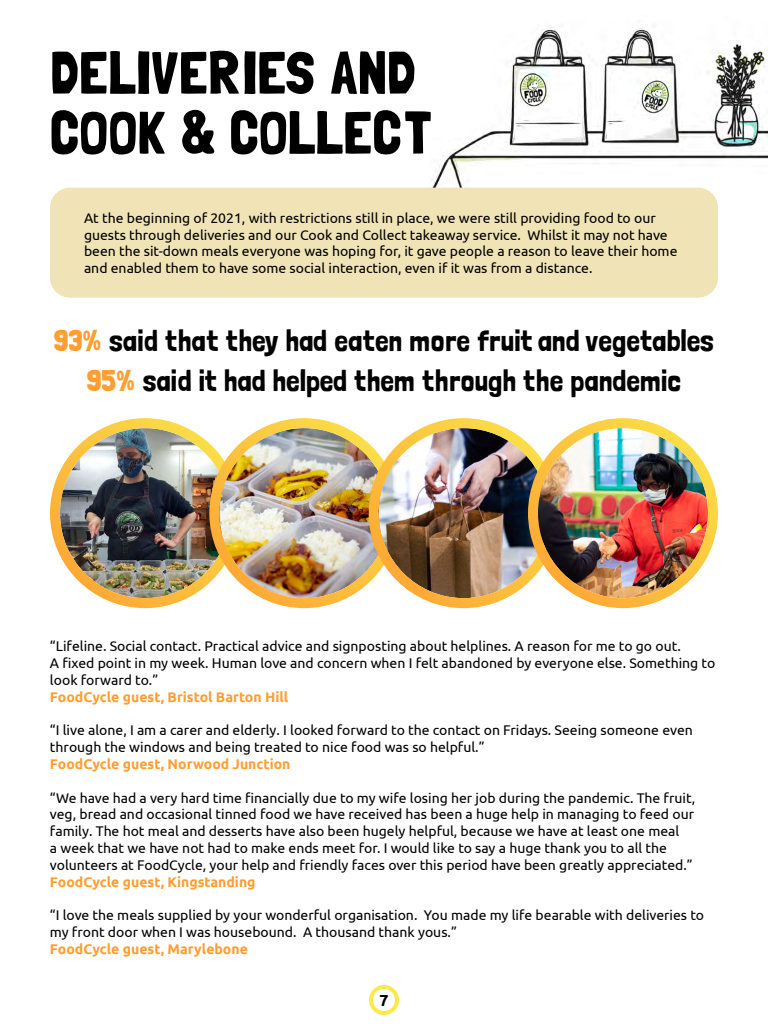
<style>
.page{position:relative;width:768px;height:1024px;background:#fff}
.page>*{position:absolute;margin:0;border:0;box-sizing:border-box;transform-origin:0 0}
.t1{font:60px/60px "Londrina Solid";color:#000}
.t2{font:30px/40px "Londrina Solid";color:#000;text-align:center}
.t3{font:700 16px "Ubuntu";color:#000}
.t4{font:14px/16.8px "Ubuntu";color:#000}
.t5{font:700 14px "Ubuntu";color:#ff9e31}
.s1{color:#ff9e31}
</style>
<div class="page">
<img style="left:60px;top:428px;width:170px;height:170px;border-radius:85px">
<div style="left:50px;top:418px;width:190px;height:190px;border:10px solid #fff;border-radius:50%"></div>
<img style="left:428px;top:25px;width:340px;height:169px">
<div style="left:369px;top:985px;width:30px;height:30px;border:4px solid #fae94b;border-radius:50%"></div>
<div style="left:50px;top:188px;width:668px;height:110px;background:#f0e4b6;border-radius:20px"></div>
<img style="left:219px;top:428px;width:170px;height:170px;border-radius:85px">
<div style="left:209px;top:418px;width:190px;height:190px;border:10px solid #fff;border-radius:50%"></div>
<img style="left:379px;top:428px;width:170px;height:170px;border-radius:85px">
<div style="left:369px;top:418px;width:190px;height:190px;border:10px solid #fff;border-radius:50%"></div>
<img style="left:538px;top:428px;width:170px;height:170px;border-radius:85px">
<div style="left:528px;top:418px;width:190px;height:190px;border:10px solid #fff;border-radius:50%"></div>
<h1 class="t1" style="left:50px;top:42px;width:383px">DELIVERIES AND<br>COOK &amp; COLLECT</h1>
<p class="t4" style="left:84px;top:209px;width:595px">At the beginning of 2021, with restrictions still in place, we were still providing food to our guests through deliveries and our Cook and Collect takeaway service. Whilst it may not have been the sit-down meals everyone was hoping for, it gave people a reason to leave their home and enabled them to have some social interaction, even if it was from a distance.</p>
<h2 class="t2" style="left:54px;top:320px;width:662px"><span class="s1">93%</span> said that they had eaten more fruit and vegetables<br><span class="s1">95%</span> said it had helped them through the pandemic</h2>
<p class="t4" style="left:50px;top:638px;width:667px">“Lifeline. Social contact. Practical advice and signposting about helplines. A reason for me to go out.<br>A fixed point in my week. Human love and concern when I felt abandoned by everyone else. Something to look forward to.”</p>
<p class="t5" style="left:50px;top:688px;width:240px">FoodCycle guest, Bristol Barton Hill</p>
<p class="t4" style="left:50px;top:722px;width:644px">“I live alone, I am a carer and elderly. I looked forward to the contact on Fridays. Seeing someone even through the windows and being treated to nice food was so helpful.”</p>
<p class="t5" style="left:50px;top:756px;width:242px">FoodCycle guest, Norwood Junction</p>
<p class="t4" style="left:50px;top:789px;width:647px">“We have had a very hard time financially due to my wife losing her job during the pandemic. The fruit, veg, bread and occasional tinned food we have received has been a huge help in managing to feed our family. The hot meal and desserts have also been hugely helpful, because we have at least one meal<br>a week that we have not had to make ends meet for. I would like to say a huge thank you to all the volunteers at FoodCycle, your help and friendly faces over this period have been greatly appreciated.”</p>
<p class="t5" style="left:50px;top:873px;width:207px">FoodCycle guest, Kingstanding</p>
<p class="t4" style="left:50px;top:906px;width:656px">“I love the meals supplied by your wonderful organisation. You made my life bearable with deliveries to my front door when I was housebound. A thousand thank yous.”</p>
<p class="t5" style="left:50px;top:940px;width:199px">FoodCycle guest, Marylebone</p>
<p class="t3" style="left:379px;top:991px;width:11px">7</p>
</div>
